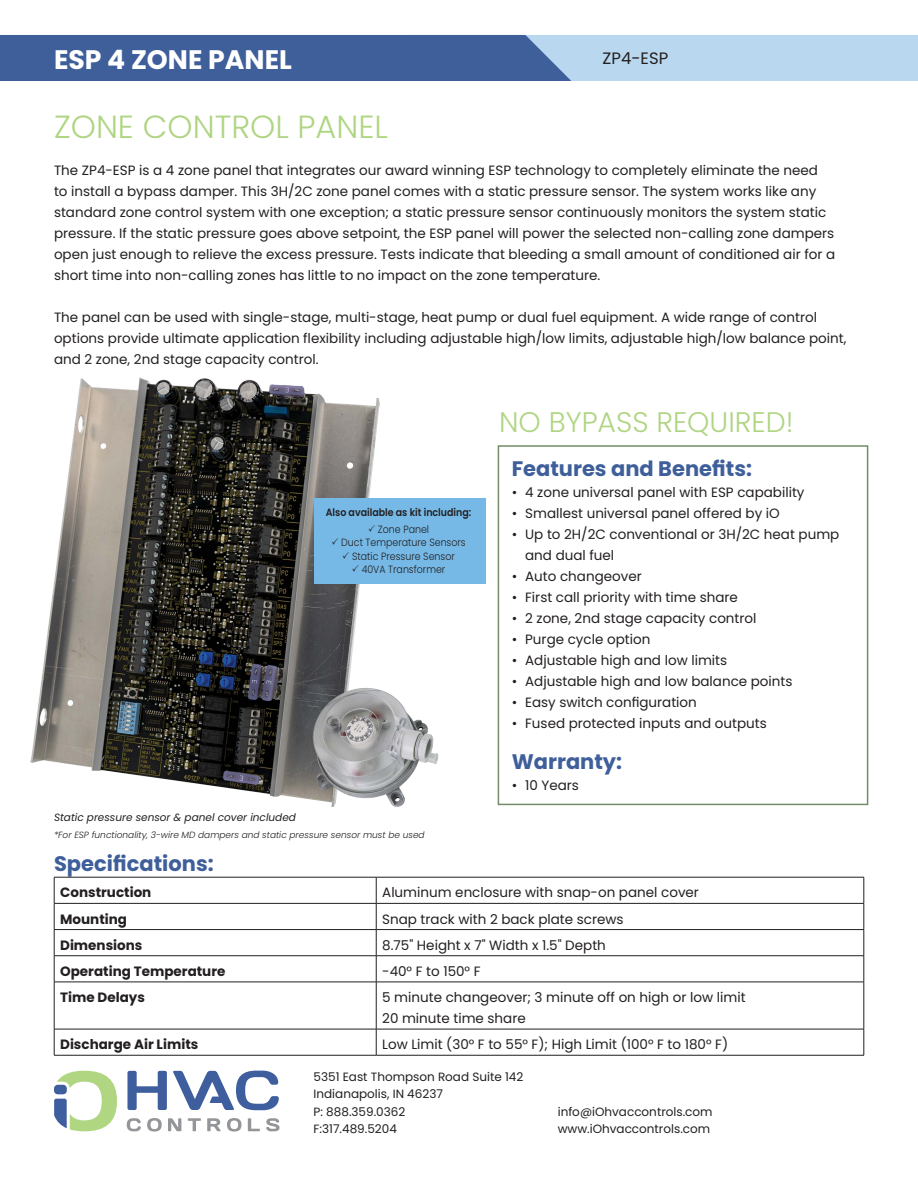
<style>
.page{position:relative;width:918px;height:1188px;background:#fff}
.page>*{position:absolute;margin:0;border:0;box-sizing:border-box;transform-origin:0 0}
.Header_2{font:300 31.95px "Poppins";color:#afd582}
.Header_2-2{font:300 28.35px "Poppins";color:#afd582}
.t1{font:700 26.7px "Poppins";color:#fff}
.Header_3{font:700 21px "Poppins";color:#3f5f9b}
.t2{font:16.5px "Poppins";color:#231f20}
.Body{font:13.5px/21px "Poppins";color:#231f20}
.Bullets{font:13.5px/21px "Poppins";color:#231f20}
.Body-2{font:700 13.5px "Poppins";color:#231f20}
.t3{font:12px/17.4px "Poppins";color:#231f20}
.t4{font:300 10.5px "Poppins";color:#231f20;scale:.9 1}
.Body-3{font:italic 10.5px "Poppins";color:#231f20}
.t5{font:600 10.5px "Poppins";color:#231f20;scale:.9 1}
.t6{font:italic 300 9px "Poppins";color:#231f20}
</style>
<div class="page">
<svg style="left:127px;top:1118px;width:14px;height:13px"></svg>
<svg style="left:147px;top:1118px;width:15px;height:14px"></svg>
<svg style="left:168px;top:1118px;width:13px;height:13px"></svg>
<svg style="left:188px;top:1118px;width:13px;height:13px"></svg>
<svg style="left:207px;top:1118px;width:14px;height:13px"></svg>
<svg style="left:227px;top:1118px;width:15px;height:14px"></svg>
<svg style="left:248px;top:1118px;width:12px;height:13px"></svg>
<svg style="left:266px;top:1118px;width:14px;height:13px"></svg>
<svg style="left:127px;top:1071px;width:40px;height:39px"></svg>
<svg style="left:173px;top:1071px;width:106px;height:39px"></svg>
<svg style="left:54px;top:1071px;width:63px;height:60px"></svg>
<div style="left:408px;top:35px;width:510px;height:46px;background:#b9d8f0"></div>
<div style="left:0;top:35px;width:571px;height:46px;background:#3f5f9b"></div>
<hr style="left:54px;top:877px;width:322px;height:1px;background:#231f20">
<hr style="left:376px;top:877px;width:488px;height:1px;background:#231f20">
<hr style="left:54px;top:903px;width:322px;height:1px;background:#231f20">
<hr style="left:376px;top:903px;width:488px;height:1px;background:#231f20">
<hr style="left:54px;top:929px;width:322px;height:1px;background:#231f20">
<hr style="left:376px;top:929px;width:488px;height:1px;background:#231f20">
<hr style="left:54px;top:955px;width:322px;height:1px;background:#231f20">
<svg style="left:54px;top:877px;width:1px;height:105px"></svg>
<hr style="left:376px;top:955px;width:488px;height:1px;background:#231f20">
<svg style="left:376px;top:877px;width:1px;height:105px"></svg>
<svg style="left:864px;top:877px;width:1px;height:105px"></svg>
<hr style="left:54px;top:982px;width:322px;height:1px;background:#231f20">
<hr style="left:54px;top:982px;width:1px;height:47px;background:#231f20">
<hr style="left:376px;top:982px;width:488px;height:1px;background:#231f20">
<hr style="left:376px;top:982px;width:1px;height:47px;background:#231f20">
<hr style="left:864px;top:982px;width:1px;height:47px;background:#231f20">
<hr style="left:54px;top:1029px;width:322px;height:1px;background:#231f20">
<svg style="left:54px;top:1029px;width:1px;height:26px"></svg>
<hr style="left:376px;top:1029px;width:488px;height:1px;background:#231f20">
<svg style="left:376px;top:1029px;width:1px;height:26px"></svg>
<svg style="left:864px;top:1029px;width:1px;height:26px"></svg>
<hr style="left:54px;top:1055px;width:322px;height:1px;background:#231f20">
<hr style="left:376px;top:1055px;width:488px;height:1px;background:#231f20">
<img style="left:30px;top:377px;width:350px;height:420px">
<div style="left:498px;top:445px;width:370px;height:360px;border:2px solid #728d68"></div>
<img style="left:295px;top:686px;width:144px;height:121px">
<div style="left:314px;top:498px;width:171px;height:86px;background:#76b9e6"></div>
<p class="t1" style="left:54px;top:44px;width:239px">ESP 4 ZONE PANEL</p>
<p class="t2" style="left:603px;top:49px;width:67px">ZP4-ESP</p>
<p class="Header_2" style="left:54px;top:108px;width:336px">ZONE CONTROL PANEL</p>
<p class="Body" style="left:54px;top:160px;width:783px">The ZP4-ESP is a 4 zone panel that integrates our award winning ESP technology to completely eliminate the need<br>to install a bypass damper. This 3H/2C zone panel comes with a static pressure sensor. The system works like any standard zone control system with one exception; a static pressure sensor continuously monitors the system static pressure. If the static pressure goes above setpoint, the ESP panel will power the selected non-calling zone dampers open just enough to relieve the excess pressure. Tests indicate that bleeding a small amount of conditioned air for a short time into non-calling zones has little to no impact on the zone temperature.</p>
<p class="Body" style="left:54px;top:307px;width:794px">The panel can be used with single-stage, multi-stage, heat pump or dual fuel equipment. A wide range of control options provide ultimate application flexibility including adjustable high/low limits, adjustable high/low balance point, and 2 zone, 2nd stage capacity control.</p>
<p class="t5" style="left:326px;top:506px;width:163px">Also available as kit including:</p>
<p class="t4" style="left:378px;top:524px;width:58px">Zone Panel</p>
<p class="t4" style="left:341px;top:536px;width:140px">Duct Temperature Sensors</p>
<p class="t4" style="left:352px;top:550px;width:116px">Static Pressure Sensor</p>
<p class="t4" style="left:362px;top:563px;width:94px">40VA Transformer</p>
<p class="Body-3" style="left:54px;top:811px;width:244px">Static pressure sensor &amp; panel cover included</p>
<p class="t6" style="left:54px;top:829px;width:372px">*For ESP functionality, 3-wire MD dampers and static pressure sensor must be used</p>
<p class="Header_2-2" style="left:499px;top:405px;width:296px">NO BYPASS REQUIRED!</p>
<p class="Header_3" style="left:512px;top:456px;width:242px">Features and Benefits:</p>
<p class="Bullets" style="left:512px;top:482px;width:294px">• 4 zone universal panel with ESP capability</p>
<p class="Bullets" style="left:512px;top:503px;width:270px">• Smallest universal panel offered by iO</p>
<p class="Bullets" style="left:525px;top:524px;width:316px;text-indent:-14px">• Up to 2H/2C conventional or 3H/2C heat pump and dual fuel</p>
<p class="Bullets" style="left:512px;top:566px;width:132px">• Auto changeover</p>
<p class="Bullets" style="left:512px;top:587px;width:228px">• First call priority with time share</p>
<p class="Bullets" style="left:512px;top:608px;width:246px">• 2 zone, 2nd stage capacity control</p>
<p class="Bullets" style="left:512px;top:629px;width:140px">• Purge cycle option</p>
<p class="Bullets" style="left:512px;top:650px;width:217px">• Adjustable high and low limits</p>
<p class="Bullets" style="left:512px;top:671px;width:282px">• Adjustable high and low balance points</p>
<p class="Bullets" style="left:512px;top:692px;width:187px">• Easy switch configuration</p>
<p class="Bullets" style="left:512px;top:713px;width:257px">• Fused protected inputs and outputs</p>
<p class="Header_3" style="left:512px;top:749px;width:112px">Warranty:</p>
<p class="Bullets" style="left:512px;top:775px;width:69px">• 10 Years</p>
<p class="Header_3" style="left:54px;top:851px;width:161px">Specifications:</p>
<p class="Body-2" style="left:60px;top:885px;width:93px">Construction</p>
<p class="Body" style="left:382px;top:882px;width:318px">Aluminum enclosure with snap-on panel cover</p>
<p class="Body-2" style="left:60px;top:911px;width:68px">Mounting</p>
<p class="Body" style="left:382px;top:908px;width:243px">Snap track with 2 back plate screws</p>
<p class="Body-2" style="left:60px;top:937px;width:84px">Dimensions</p>
<p class="Body" style="left:382px;top:935px;width:225px">8.75" Height x 7" Width x 1.5" Depth</p>
<p class="Body-2" style="left:60px;top:963px;width:167px">Operating Temperature</p>
<p class="Body" style="left:382px;top:961px;width:100px">-40° F to 150° F</p>
<p class="Body-2" style="left:60px;top:990px;width:86px">Time Delays</p>
<p class="Body" style="left:382px;top:987px;width:365px">5 minute changeover; 3 minute off on high or low limit</p>
<p class="Body" style="left:382px;top:1008px;width:145px">20 minute time share</p>
<p class="Body-2" style="left:60px;top:1037px;width:140px">Discharge Air Limits</p>
<p class="Body" style="left:382px;top:1034px;width:347px">Low Limit (30° F to 55° F); High Limit (100° F to 180° F)</p>
<p class="t3" style="left:314px;top:1068px;width:211px">5351 East Thompson Road Suite 142<br>Indianapolis, IN 46237<br>P: 888.359.0362<br>F:317.489.5204</p>
<p class="t3" style="left:558px;top:1103px;width:156px">info@iOhvaccontrols.com www.iOhvaccontrols.com</p>
</div>
